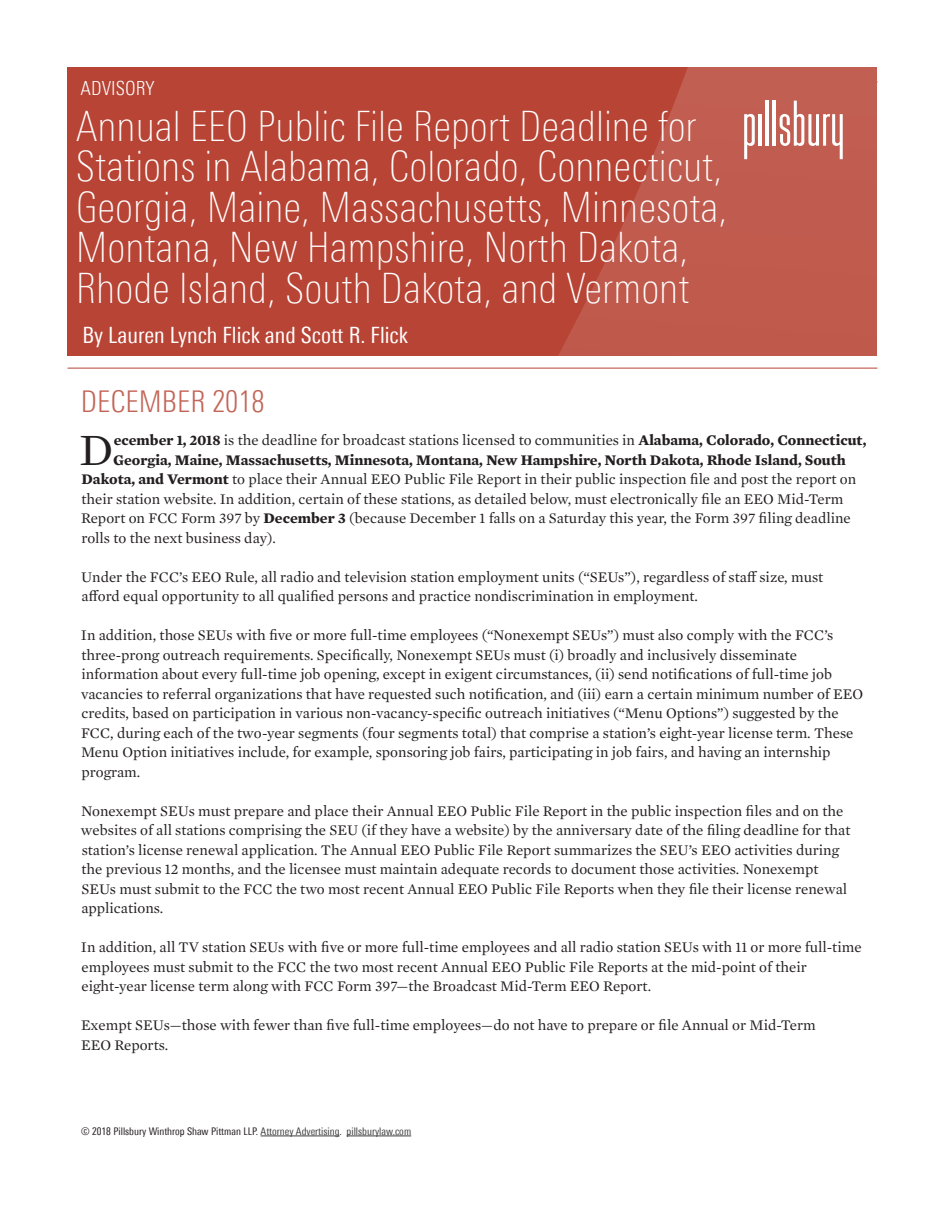
<style>
.page{position:relative;width:945px;height:1215px;background:#fff}
.page>*{position:absolute;margin:0;border:0;box-sizing:border-box;transform-origin:0 0}
.Body_-_Main_First_Pa{font:45.6px "Mercury Text G1";color:#231f20}
.First_Page_-_Main_He{font:100 condensed 42px/40.5px "Univers Next Pro";color:#fff}
.Headlines_Header{font:300 condensed 30px "Univers Next Pro";color:#c26557}
.byline{font:condensed 22.5px "Univers Next Pro";color:#fff}
.Advisory_Header{font:300 condensed 19.5px "Univers Next Pro";color:#fff}
.Body_-_Main{font:15px/19.5px "Mercury Text G1";color:#231f20}
.Body_-_Main_First_Pa-2{font:15px "Mercury Text G1";color:#231f20}
.Body_-_Main_First_Pa-3{font:700 15px "Mercury Text G1";color:#231f20}
.t1{font:condensed 10.5px "Univers Next Pro";color:#231f20}
.s1{font-weight:700}
.s2{color:#3e3e3f}
</style>
<div class="page">
<hr style="left:261px;top:1136px;width:79px;height:1px;background:#3e3e3f">
<hr style="left:347px;top:1136px;width:64px;height:1px;background:#3e3e3f">
<svg style="left:68px;top:68px;width:810px;height:288px;background:#b94b3c"></svg>
<hr style="left:773px;top:101px;width:3px;height:45px;background:#fff">
<hr style="left:766px;top:101px;width:3px;height:45px;background:#fff">
<hr style="left:759px;top:114px;width:3px;height:32px;background:#fff">
<svg style="left:744px;top:114px;width:11px;height:45px"></svg>
<svg style="left:780px;top:101px;width:63px;height:58px"></svg>
<hr style="left:68px;top:368px;width:809px;height:1px;background:#b74435">
<p class="Advisory_Header" style="left:81px;top:77px;width:75px">ADVISORY</p>
<p class="First_Page_-_Main_He" style="left:76px;top:106px;width:654px">Annual EEO Public File Report Deadline for Stations in Alabama, Colorado, Connecticut, Georgia, Maine, Massachusetts, Minnesota, Montana, New Hampshire, North Dakota, Rhode Island, South Dakota, and Vermont</p>
<p class="byline" style="left:82px;top:322px;width:327px">By Lauren Lynch Flick and Scott R. Flick</p>
<p class="Headlines_Header" style="left:81px;top:384px;width:185px">DECEMBER 2018</p>
<p class="Body_-_Main_First_Pa" style="left:79px;top:417px;width:35px">D</p>
<p class="Body_-_Main_First_Pa-2" style="left:114px;top:430px;width:754px"><span class="s1">ecember 1, 2018</span> is the deadline for broadcast stations licensed to communities in <span class="s1">Alabama, Colorado, Connecticut,</span></p>
<p class="Body_-_Main_First_Pa-3" style="left:113px;top:449px;width:734px">Georgia, Maine, Massachusetts, Minnesota, Montana, New Hampshire, North Dakota, Rhode Island, South</p>
<p class="Body_-_Main_First_Pa-2" style="left:82px;top:469px;width:776px"><span class="s1">Dakota, and Vermont</span> to place their Annual EEO Public File Report in their public inspection file and post the report on</p>
<p class="Body_-_Main_First_Pa-2" style="left:81px;top:488px;width:764px">their station website. In addition, certain of these stations, as detailed below, must electronically file an EEO Mid-Term</p>
<p class="Body_-_Main_First_Pa-2" style="left:81px;top:508px;width:771px">Report on FCC Form 397 by <span class="s1">December 3</span> (because December 1 falls on a Saturday this year, the Form 397 filing deadline</p>
<p class="Body_-_Main_First_Pa-2" style="left:81px;top:527px;width:196px">rolls to the next business day).</p>
<p class="Body_-_Main" style="left:81px;top:566px;width:744px">Under the FCC’s EEO Rule, all radio and television station employment units (“SEUs”), regardless of staff size, must afford equal opportunity to all qualified persons and practice nondiscrimination in employment.</p>
<p class="Body_-_Main" style="left:81px;top:625px;width:784px">In addition, those SEUs with five or more full-time employees (“Nonexempt SEUs”) must also comply with the FCC’s three-prong outreach requirements. Specifically, Nonexempt SEUs must (i) broadly and inclusively disseminate information about every full-time job opening, except in exigent circumstances, (ii) send notifications of full-time job vacancies to referral organizations that have requested such notification, and (iii) earn a certain minimum number of EEO credits, based on participation in various non-vacancy-specific outreach initiatives (“Menu Options”) suggested by the FCC, during each of the two-year segments (four segments total) that comprise a station’s eight-year license term. These Menu Option initiatives include, for example, sponsoring job fairs, participating in job fairs, and having an internship program.</p>
<p class="Body_-_Main" style="left:81px;top:800px;width:771px">Nonexempt SEUs must prepare and place their Annual EEO Public File Report in the public inspection files and on the websites of all stations comprising the SEU (if they have a website) by the anniversary date of the filing deadline for that station’s license renewal application. The Annual EEO Public File Report summarizes the SEU’s EEO activities during the previous 12 months, and the licensee must maintain adequate records to document those activities. Nonexempt SEUs must submit to the FCC the two most recent Annual EEO Public File Reports when they file their license renewal applications.</p>
<p class="Body_-_Main" style="left:81px;top:937px;width:782px">In addition, all TV station SEUs with five or more full-time employees and all radio station SEUs with 11 or more full-time employees must submit to the FCC the two most recent Annual EEO Public File Reports at the mid-point of their eight-year license term along with FCC Form 397—the Broadcast Mid-Term EEO Report.</p>
<p class="Body_-_Main" style="left:81px;top:1015px;width:736px">Exempt SEUs—those with fewer than five full-time employees—do not have to prepare or file Annual or Mid-Term<br>EEO Reports.</p>
<p class="t1" style="left:81px;top:1125px;width:331px">© 2018 Pillsbury Winthrop Shaw Pittman LLP. <span class="s2">Attorney Advertising</span>. <span class="s2">pillsburylaw.com</span></p>
</div>
